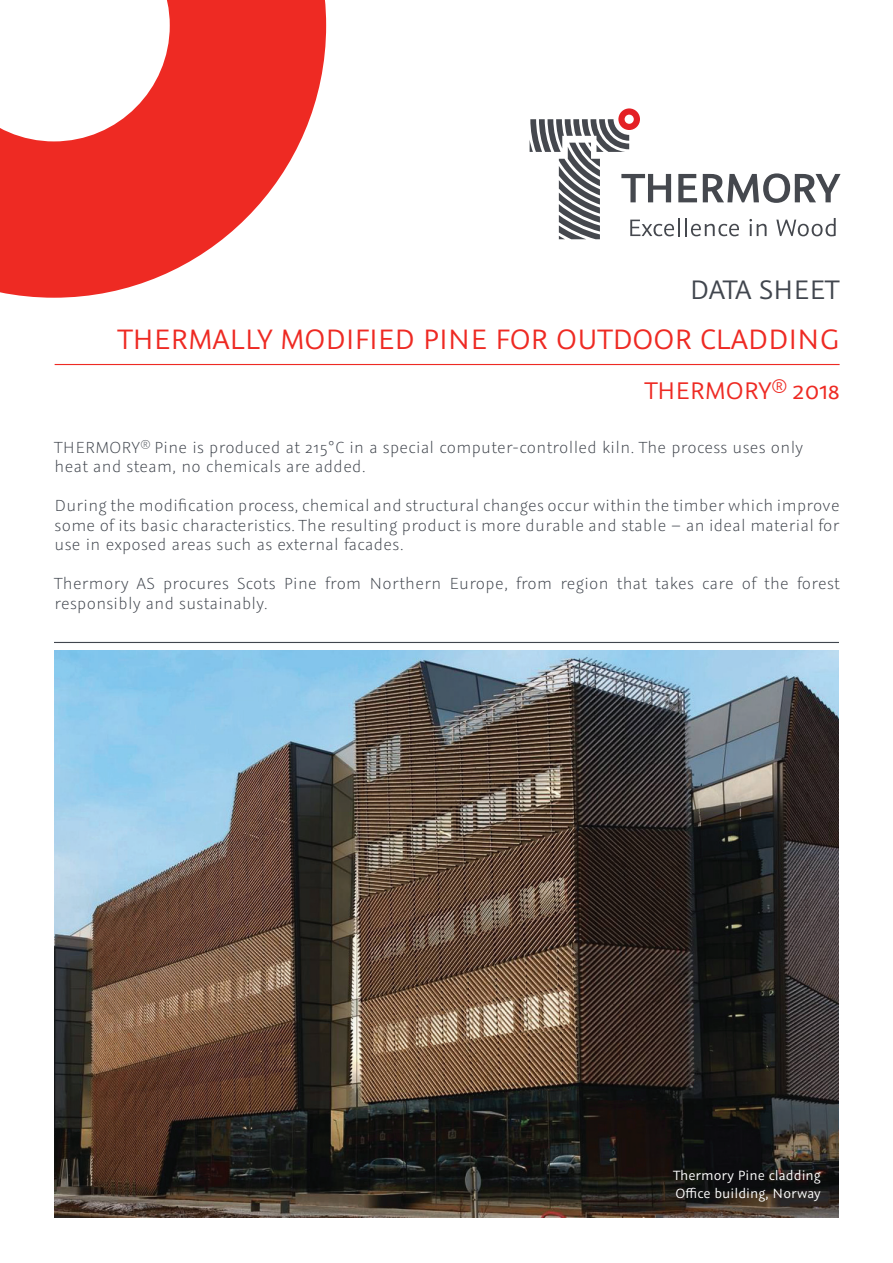
<style>
.page{position:relative;width:893px;height:1263px;background:#fff}
.page>*{position:absolute;margin:0;border:0;box-sizing:border-box;transform-origin:0 0}
.t1{font:31.5px "Graublau Sans";color:#ee2a23}
.t2{font:30px "Graublau Sans";color:#41464e}
.t3{font:27px "Graublau Sans";color:#ee2a23}
.t4{font:300 18px/19.5px "Graublau Sans";letter-spacing:.02em;color:#41464e}
.t5{font:15px/18px "Graublau Sans";color:#fff}
</style>
<div class="page">
<svg style="left:0;top:0;width:326px;height:298px;fill:#ee2a23"></svg>
<svg style="left:530px;top:108px;width:310px;height:131px"></svg>
<hr style="left:55px;top:364px;width:785px;height:1px;background:#ee2a23">
<img style="left:54px;top:650px;width:785px;height:567px">
<hr style="left:54px;top:642px;width:785px;height:1px;background:#41464e">
<h2 class="t2" style="left:690px;top:272px;width:151px">DATA SHEET</h2>
<h1 class="t1" style="left:118px;top:321px;width:723px">THERMALLY MODIFIED PINE FOR OUTDOOR CLADDING</h1>
<h3 class="t3" style="left:645px;top:375px;width:196px">THERMORY<sup>®</sup> 2018</h3>
<p class="t4" style="left:55px;top:438px;width:750px">THERMORY<sup>®</sup> Pine is produced at 215°C in a special computer-controlled kiln. The process uses only heat and steam, no chemicals are added.</p>
<p class="t4" style="left:55px;top:496px;width:786px;text-align:justify">During the modification process, chemical and structural changes occur within the timber which improve some of its basic characteristics. The resulting product is more durable and stable – an ideal material for use in exposed areas such as external facades.</p>
<p class="t4" style="left:55px;top:574px;width:786px">Thermory AS procures Scots Pine from Northern Europe, from region that takes care of the forest responsibly and sustainably.</p>
<p class="t5" style="left:673px;top:1166px;width:149px">Thermory Pine cladding<br>Office building, Norway</p>
</div>
